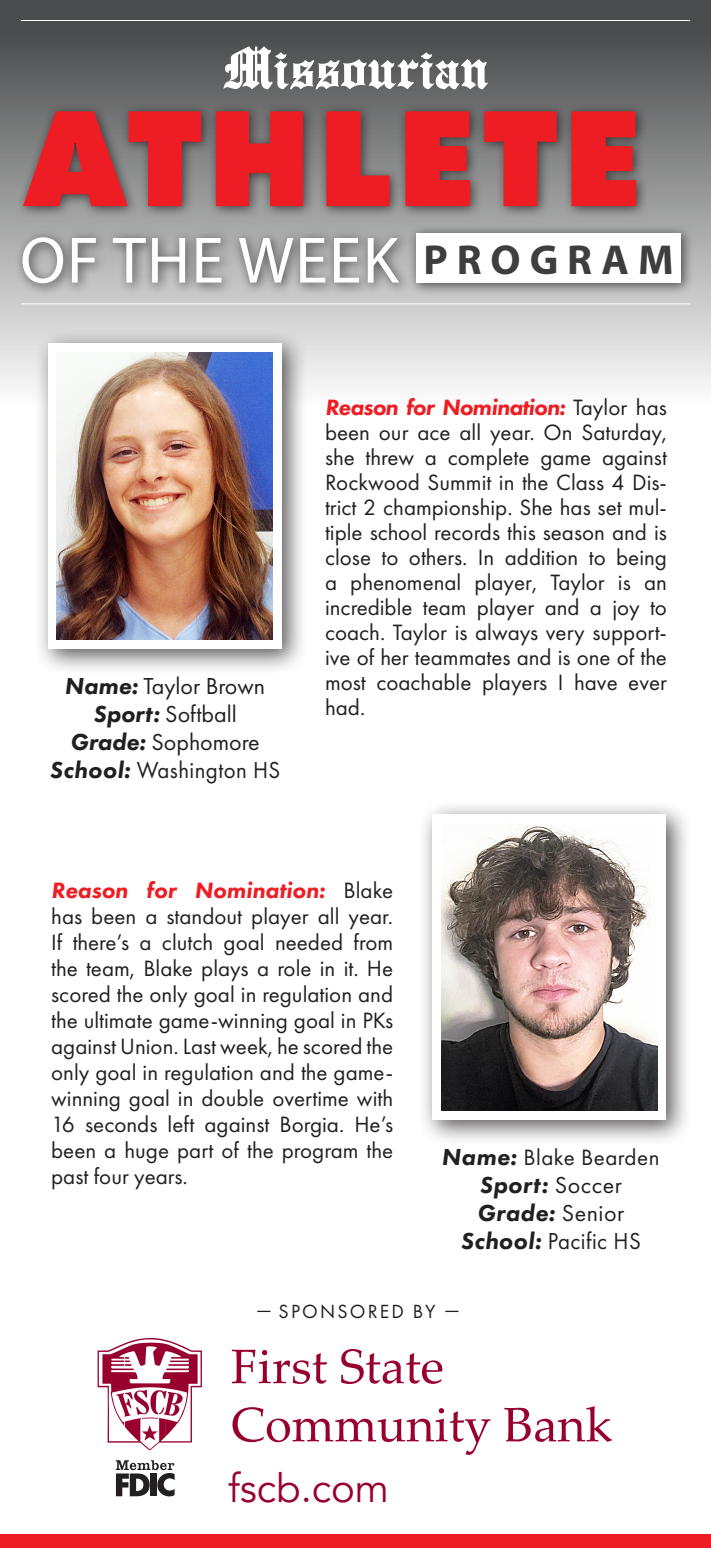
<style>
.page{position:relative;width:711px;height:1548px;background:#fff}
.page>*{position:absolute;margin:0;border:0;box-sizing:border-box;transform-origin:0 0}
.t1{font:800 142px "Futura PT";letter-spacing:.03em;color:#ee1d23}
.t2{font:66px "Myriad Pro";letter-spacing:.02em;color:#fff}
.t3{font:500 64px "English Towne";color:#fff}
.t4{font:700 42px "Myriad Pro";letter-spacing:.215em;color:#3e3e3f}
.t5{font:40px "Avenir";color:#98012d}
.t6{font:24px "Futura PT";color:#231f20}
.t7{font:24px "Futura PT";letter-spacing:.02em;color:#231f20;scale:.95 1}
.t8{font:italic 800 24px "Futura PT";letter-spacing:.02em;color:#231f20}
.t9{font:23px/25px "Futura PT";color:#231f20;text-align:justify}
.t10{font:23px "Futura PT";letter-spacing:.02em;color:#231f20}
.t11{font:19.8px "Futura PT";letter-spacing:.11em;color:#231f20}
.s1{font-weight:800;font-style:italic}
.s2{font-weight:800;font-style:italic;color:#ee1d23}
.s3{font-weight:800;font-style:italic;font-size:24px}
.s4{font-weight:400;font-style:normal}
</style>
<div class="page">
<div style="left:0;top:0;width:711px;height:405px;background:linear-gradient(to bottom,#3d3e3f,#fcfcfc)"></div>
<hr style="left:21px;top:20px;width:669px;height:1px;background:#fff">
<hr style="left:21px;top:303px;width:669px;height:1px;background:#fff">
<div style="left:14px;top:229px;width:397px;height:67px;background:#231f20;opacity:.75"></div>
<div style="left:15px;top:102px;width:634px;height:117px;background:#231f20;opacity:.75"></div>
<div style="left:407px;top:224px;width:287px;height:71px;background:#231f20;opacity:.75"></div>
<div style="left:416px;top:233px;width:265px;height:50px;background:#fff"></div>
<div style="left:0;top:1534px;width:711px;height:14px;background:#ee1d23"></div>
<svg style="left:98px;top:1338px;width:104px;height:112px"></svg>
<svg style="left:232px;top:1350px;width:95px;height:34px"></svg>
<svg style="left:341px;top:1349px;width:101px;height:35px"></svg>
<svg style="left:233px;top:1407px;width:258px;height:48px"></svg>
<svg style="left:504px;top:1406px;width:108px;height:36px"></svg>
<svg style="left:116px;top:1460px;width:59px;height:36px"></svg>
<div style="left:150px;top:1473px;width:7px;height:23px;background:#231f20"></div>
<div style="left:34px;top:329px;width:275px;height:347px;background:#231f20;opacity:.75"></div>
<div style="left:48px;top:343px;width:234px;height:306px;background:#fff"></div>
<img style="left:57px;top:352px;width:216px;height:288px">
<div style="left:418px;top:800px;width:275px;height:347px;background:#231f20;opacity:.75"></div>
<div style="left:432px;top:814px;width:234px;height:306px;background:#fff"></div>
<img style="left:441px;top:826px;width:216px;height:285px">
<p class="t3" style="left:223px;top:31px;width:267px">Missourian</p>
<p class="t1" style="left:23px;top:68px;width:620px">ATHLETE</p>
<p class="t2" style="left:20px;top:220px;width:380px">OF THE WEEK</p>
<p class="t4" style="left:423px;top:232px;width:252px">PROGRAM</p>
<p class="t6" style="left:65px;top:672px;width:202px"><span class="s1">Name:</span> Taylor Brown</p>
<p class="t6" style="left:93px;top:700px;width:145px"><span class="s1">Sport:</span> Softball</p>
<p class="t6" style="left:70px;top:728px;width:191px"><span class="s1">Grade:</span> Sophomore</p>
<p class="t7" style="left:49px;top:756px;width:245px"><span class="s1">School:</span> Washington HS</p>
<p class="t9" style="left:325px;top:395px;width:344px"><span class="s2">Reason for Nomination:</span> Taylor has been our ace all year. On Saturday, she threw a complete game against Rockwood Summit in the Class 4 Dis&shy;trict 2 championship. She has set mul&shy;tiple school records this season and is close to others. In addition to being a phenomenal player, Taylor is an incredible team player and a joy to coach. Taylor is always very support&shy;ive of her teammates and is one of the most coachable players I have ever had.</p>
<p class="t9" style="left:51px;top:878px;width:344px;line-height:26px"><span class="s2">Reason for Nomination:</span> Blake has been a standout player all year.<br>If there’s a clutch goal needed from the team, Blake plays a role in it. He scored the only goal in regulation and the ultimate game-winning goal in PKs against Union. Last week, he scored the only goal in regulation and the game&shy;winning goal in double overtime with 16 seconds left against Borgia. He’s been a huge part of the program the past four years.</p>
<p class="t10" style="left:442px;top:1144px;width:219px"><span class="s3">Name:</span> Blake Bearden</p>
<p class="t8" style="left:479px;top:1170px;width:144px">Sport: <span class="s4">Soccer</span></p>
<p class="t8" style="left:477px;top:1198px;width:149px">Grade: <span class="s4">Senior</span></p>
<p class="t7" style="left:460px;top:1227px;width:192px"><span class="s1">School:</span> Pacific HS</p>
<p class="t11" style="left:256px;top:1299px;width:205px">— SPONSORED BY —</p>
<p class="t5" style="left:228px;top:1464px;width:163px">fscb.com</p>
</div>
